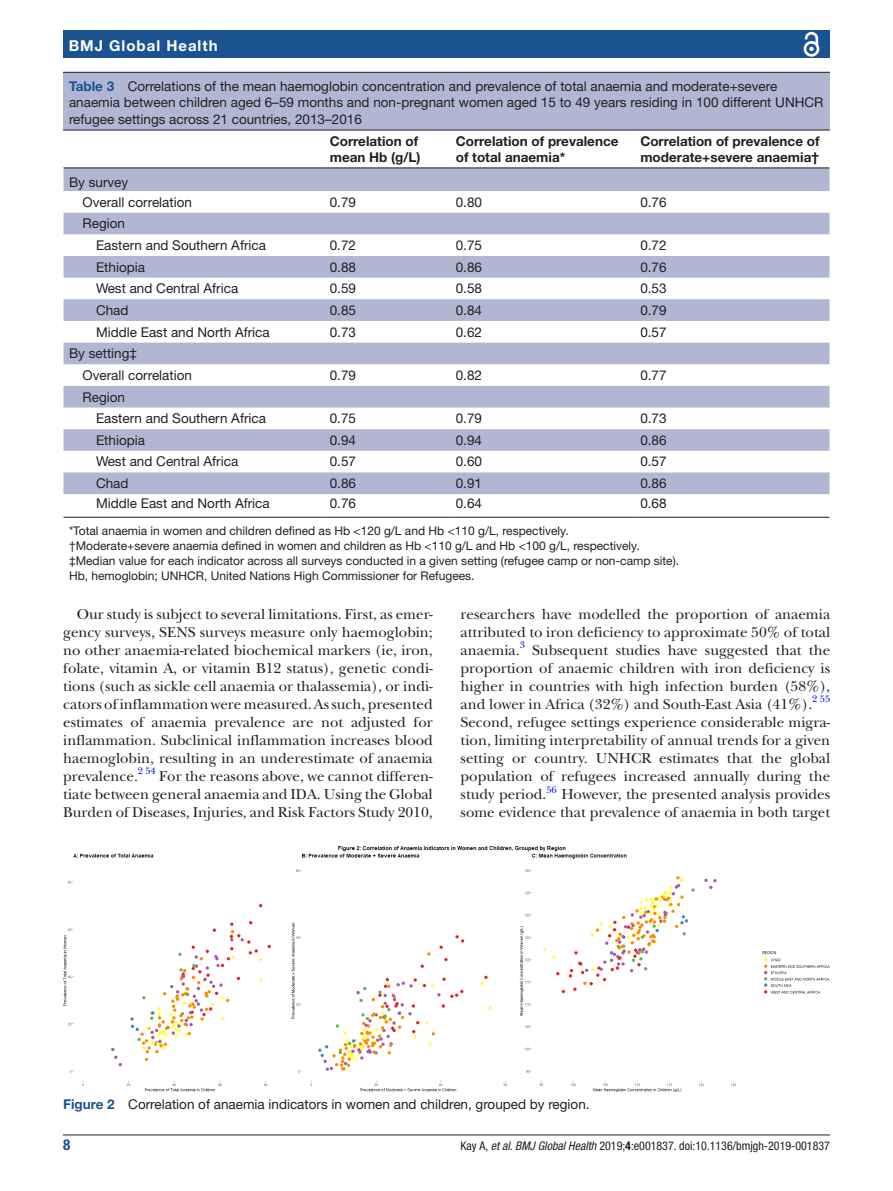
<style>
.page{position:relative;width:893px;height:1191px;background:#fff}
.page>*{position:absolute;margin:0;border:0;box-sizing:border-box;transform-origin:0 0}
.t1{font:15px/18px "New Baskerville";color:#231f20;text-align:justify}
.t2{font:700 15px "Helvetica Neue LT Std";letter-spacing:.065em;color:#fff}
.t3{font:700 condensed 15px "Helvetica Neue LT Std";color:#1b5391}
.t4{font:13.5px/21.6px "Helvetica Neue LT Std";color:#231f20}
.t5{font:700 13.5px/16.2px "Helvetica Neue LT Std";color:#231f20}
.t6{font:12px/15px "Helvetica Neue LT Std";color:#231f20}
.t7{font:condensed 12px "Helvetica Neue LT Std";color:#231f20}
.t8{font:9.9px "New Baskerville";color:#00f}
.s1{font-weight:700;color:#1b5391}
.s2{font-style:italic}
.s3{font-weight:700}
</style>
<div class="page">
<hr style="left:63px;top:1134px;width:767px;height:1px;background:#231f20">
<div style="left:63px;top:31px;width:767px;height:27px;background:#1b5391"></div>
<svg style="left:803px;top:31px;width:17px;height:26px"></svg>
<div style="left:63px;top:73px;width:767px;height:507px;background:#b1b7d3"></div>
<hr style="left:63px;top:72px;width:767px;height:1px;background:#231f20">
<svg style="left:64px;top:131px;width:766px;height:449px;fill:#fff"></svg>
<hr style="left:63px;top:130px;width:261px;height:1px;background:#231f20">
<hr style="left:63px;top:167px;width:261px;height:1px;background:#231f20">
<hr style="left:324px;top:130px;width:126px;height:1px;background:#231f20">
<hr style="left:324px;top:167px;width:126px;height:1px;background:#231f20">
<hr style="left:450px;top:130px;width:184px;height:1px;background:#231f20">
<hr style="left:450px;top:167px;width:184px;height:1px;background:#231f20">
<hr style="left:634px;top:130px;width:196px;height:1px;background:#231f20">
<hr style="left:634px;top:167px;width:196px;height:1px;background:#231f20">
<hr style="left:324px;top:517px;width:126px;height:1px;background:#231f20">
<hr style="left:450px;top:517px;width:184px;height:1px;background:#231f20">
<hr style="left:63px;top:517px;width:261px;height:1px;background:#231f20">
<hr style="left:634px;top:517px;width:196px;height:1px;background:#231f20">
<hr style="left:63px;top:130px;width:1px;height:38px;background:#fff">
<svg style="left:63px;top:168px;width:1px;height:349px"></svg>
<hr style="left:63px;top:517px;width:1px;height:63px;background:#fff">
<hr style="left:69px;top:534px;width:761px;height:1px;background:#fff">
<hr style="left:69px;top:549px;width:761px;height:1px;background:#fff">
<hr style="left:69px;top:564px;width:761px;height:1px;background:#fff">
<hr style="left:69px;top:579px;width:761px;height:1px;background:#fff">
<img style="left:63px;top:846px;width:767px;height:245px">
<p class="t2" style="left:69px;top:36px;width:150px">BMJ Global Health</p>
<p class="t4" style="left:69px;top:77px;width:756px;line-height:16.5px"><span class="s1">Table 3</span> Correlations of the mean haemoglobin concentration and prevalence of total anaemia and moderate+severe anaemia between children aged 6–59 months and non-pregnant women aged 15 to 49 years residing in 100 different UNHCR refugee settings across 21 countries, 2013–2016</p>
<p class="t5" style="left:330px;top:132px;width:92px">Correlation of mean Hb (g/L)</p>
<p class="t5" style="left:456px;top:132px;width:164px">Correlation of prevalence of total anaemia*</p>
<p class="t5" style="left:640px;top:132px;width:181px">Correlation of prevalence of moderate+severe anaemia†</p>
<p class="t4" style="left:82px;top:171px;width:111px;line-height:20.1px;text-indent:-14px">By survey<br>Overall correlation</p>
<p class="t4" style="left:330px;top:191px;width:28px">0.79</p>
<p class="t4" style="left:456px;top:191px;width:28px">0.80</p>
<p class="t4" style="left:640px;top:191px;width:28px">0.76</p>
<p class="t4" style="left:96px;top:212px;width:172px;text-indent:-14px">Region<br>Eastern and Southern Africa</p>
<p class="t4" style="left:330px;top:234px;width:28px">0.72</p>
<p class="t4" style="left:456px;top:234px;width:28px">0.75</p>
<p class="t4" style="left:640px;top:234px;width:28px">0.72</p>
<p class="t4" style="left:96px;top:256px;width:51px">Ethiopia</p>
<p class="t4" style="left:330px;top:256px;width:28px">0.88</p>
<p class="t4" style="left:456px;top:256px;width:28px">0.86</p>
<p class="t4" style="left:640px;top:256px;width:28px">0.76</p>
<p class="t4" style="left:96px;top:277px;width:144px">West and Central Africa</p>
<p class="t4" style="left:330px;top:277px;width:28px">0.59</p>
<p class="t4" style="left:456px;top:277px;width:28px">0.58</p>
<p class="t4" style="left:640px;top:277px;width:28px">0.53</p>
<p class="t4" style="left:96px;top:299px;width:34px">Chad</p>
<p class="t4" style="left:330px;top:299px;width:28px">0.85</p>
<p class="t4" style="left:456px;top:299px;width:28px">0.84</p>
<p class="t4" style="left:640px;top:299px;width:28px">0.79</p>
<p class="t4" style="left:96px;top:321px;width:175px">Middle East and North Africa</p>
<p class="t4" style="left:330px;top:321px;width:28px">0.73</p>
<p class="t4" style="left:456px;top:321px;width:28px">0.62</p>
<p class="t4" style="left:640px;top:321px;width:28px">0.57</p>
<p class="t4" style="left:82px;top:342px;width:111px;text-indent:-14px">By setting‡<br>Overall correlation</p>
<p class="t4" style="left:330px;top:364px;width:28px">0.79</p>
<p class="t4" style="left:456px;top:364px;width:28px">0.82</p>
<p class="t4" style="left:640px;top:364px;width:28px">0.77</p>
<p class="t4" style="left:96px;top:386px;width:172px;text-indent:-14px">Region<br>Eastern and Southern Africa</p>
<p class="t4" style="left:330px;top:407px;width:28px">0.75</p>
<p class="t4" style="left:456px;top:407px;width:28px">0.79</p>
<p class="t4" style="left:640px;top:407px;width:28px">0.73</p>
<p class="t4" style="left:96px;top:429px;width:51px">Ethiopia</p>
<p class="t4" style="left:330px;top:429px;width:28px">0.94</p>
<p class="t4" style="left:456px;top:429px;width:28px">0.94</p>
<p class="t4" style="left:640px;top:429px;width:28px">0.86</p>
<p class="t4" style="left:96px;top:451px;width:144px">West and Central Africa</p>
<p class="t4" style="left:330px;top:451px;width:28px">0.57</p>
<p class="t4" style="left:456px;top:451px;width:28px">0.60</p>
<p class="t4" style="left:640px;top:451px;width:28px">0.57</p>
<p class="t4" style="left:96px;top:472px;width:34px">Chad</p>
<p class="t4" style="left:330px;top:472px;width:28px">0.86</p>
<p class="t4" style="left:456px;top:472px;width:28px">0.91</p>
<p class="t4" style="left:640px;top:472px;width:28px">0.86</p>
<p class="t4" style="left:96px;top:492px;width:175px">Middle East and North Africa</p>
<p class="t4" style="left:330px;top:492px;width:28px">0.76</p>
<p class="t4" style="left:456px;top:492px;width:28px">0.64</p>
<p class="t4" style="left:640px;top:492px;width:28px">0.68</p>
<p class="t6" style="left:69px;top:523px;width:612px">*Total anaemia in women and children defined as Hb &lt;120 g/L and Hb &lt;110 g/L, respectively.<br>†Moderate+severe anaemia defined in women and children as Hb &lt;110 g/L and Hb &lt;100 g/L, respectively. ‡Median value for each indicator across all surveys conducted in a given setting (refugee camp or non-camp site).<br>Hb, hemoglobin; UNHCR, United Nations High Commissioner for Refugees.</p>
<p class="t1" style="left:63px;top:605px;width:371px;text-indent:13px">Our study is subject to several limitations. First, as emer&shy;gency surveys, SENS surveys measure only haemoglobin; no other anaemia-related biochemical markers (ie, iron, folate, vitamin A, or vitamin B12 status), genetic condi&shy;tions (such as sickle cell anaemia or thalassemia), or indi&shy;cators of inflammation were measured. As such, presented estimates of anaemia prevalence are not adjusted for inflammation. Subclinical inflammation increases blood haemoglobin, resulting in an underestimate of anaemia prevalence.</p>
<p class="t8" style="left:138px;top:765px;width:19px">2 54</p>
<p class="t1" style="left:63px;top:767px;width:371px;text-indent:96px">For the reasons above, we cannot differen&shy;tiate between general anaemia and IDA. Using the Global Burden of Diseases, Injuries, and Risk Factors Study 2010,</p>
<p class="t1" style="left:461px;top:605px;width:371px">researchers have modelled the proportion of anaemia attributed to iron deficiency to approximate 50% of total anaemia.</p>
<p class="t8" style="left:520px;top:639px;width:7px">3</p>
<p class="t1" style="left:461px;top:641px;width:371px;text-indent:72px">Subsequent studies have suggested that the proportion of anaemic children with iron deficiency is higher in countries with high infection burden (58%), and lower in Africa (32%) and South-East Asia (41%).</p>
<p class="t8" style="left:812px;top:693px;width:19px">2 55</p>
<p class="t1" style="left:461px;top:713px;width:371px">Second, refugee settings experience considerable migra&shy;tion, limiting interpretability of annual trends for a given setting or country. UNHCR estimates that the global population of refugees increased annually during the study period.</p>
<p class="t8" style="left:546px;top:783px;width:12px">56</p>
<p class="t1" style="left:461px;top:785px;width:371px;text-align:right">However, the presented analysis provides<br>some evidence that prevalence of anaemia in both target</p>
<p class="t4" style="left:63px;top:1093px;width:528px"><span class="s1">Figure 2</span> Correlation of anaemia indicators in women and children, grouped by region.</p>
<p class="t3" style="left:63px;top:1135px;width:9px">8</p>
<p class="t7" style="left:460px;top:1138px;width:371px">Kay A, <span class="s2">et al</span>. <span class="s2">BMJ Global Health</span> 2019;<span class="s3">4</span>:e001837. doi:10.1136/bmjgh-2019-001837</p>
</div>
